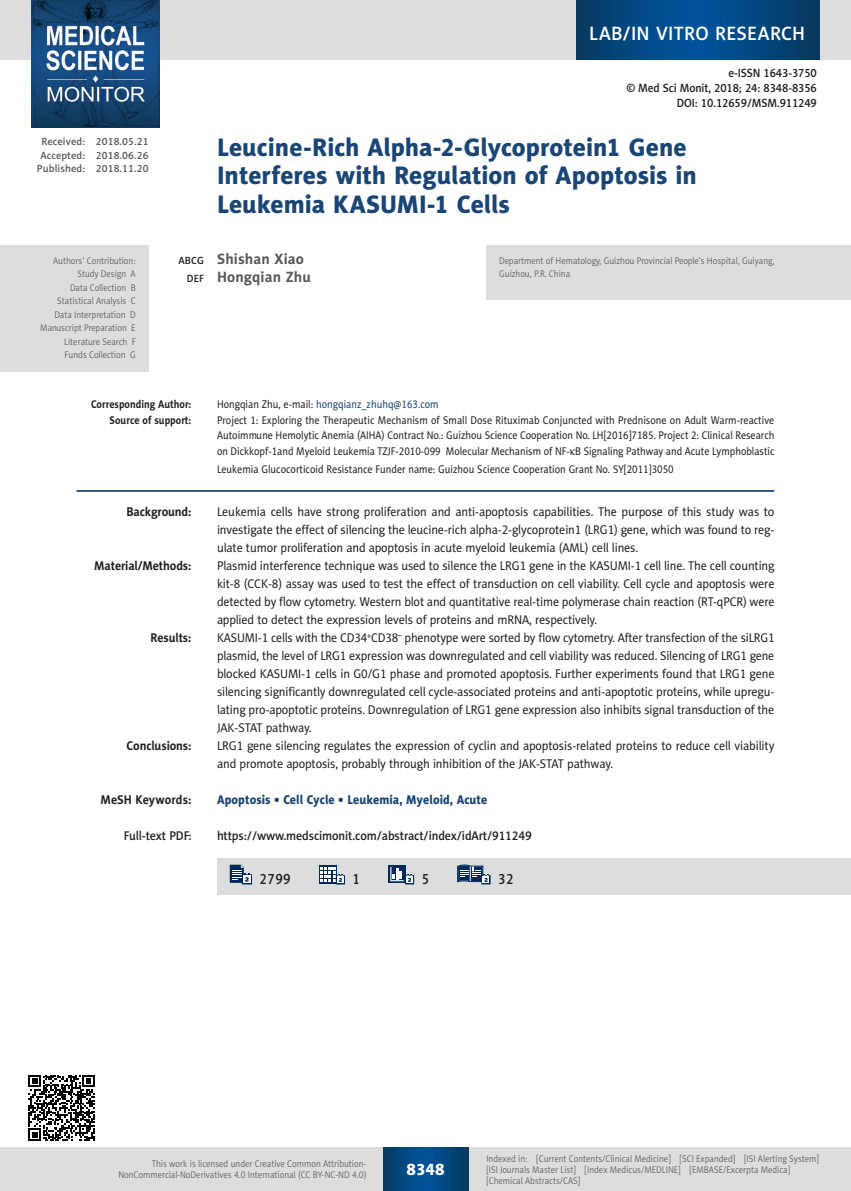
<style>
.page{position:relative;width:851px;height:1191px;background:#fff}
.page>*{position:absolute;margin:0;border:0;box-sizing:border-box;transform-origin:0 0}
.MSM_Tytul{font:25.5px/28.5px "Naomi Sans EFN Heavy";color:#1a4574}
.t1{font:19.5px "Naomi Sans EFN Medium";letter-spacing:.01em;color:#fff}
.t2{font:16.5px "Naomi Sans EFN Heavy";color:#fff}
.MSM_Autorzy{font:700 15px "Naomi Sans EFN";letter-spacing:.01em;color:#57585a}
.MSM_dane{font:15px "Naomi Sans EFN Medium";letter-spacing:.03em;color:#231f20;scale:.9 1}
.MSM_Summary_body{font:12.75px/18px "Naomi Sans EFN";letter-spacing:-.01em;color:#231f20;text-align:justify;scale:.95 1}
.MSM_Summary_body-2{font:12.75px/18px "Naomi Sans EFN";letter-spacing:-.01em;color:#231f20;text-align:justify;scale:.94 1}
.MSM_full_text_pdf{font:12.75px "Naomi Sans EFN Medium";letter-spacing:-.01em;color:#231f20;scale:.95 1}
.MSM_keywords{font:12.75px "Naomi Sans EFN Heavy";letter-spacing:.005em;color:#1a4574;scale:.95 1}
.MSM_Summary_body-3{font:700 12.75px "Naomi Sans EFN";letter-spacing:-.01em;color:#231f20;scale:.95 1}
.MSM_keywords-2{font:700 12.75px "Naomi Sans EFN";letter-spacing:.005em;color:#231f20;scale:.95 1}
.MSM_Summary_body-4{font:700 12.75px "Naomi Sans EFN";letter-spacing:-.01em;color:#231f20;scale:.94 1}
.MSM_full_text_pdf-2{font:12px "Naomi Sans EFN Medium";letter-spacing:-.01em;color:#231f20;scale:.95 1}
.MSM_Support{font:11.25px/15.8px "Naomi Sans EFN";color:#231f20;text-align:justify;scale:.9 1}
.MSM_Adres{font:11.25px "Naomi Sans EFN";color:#1a4574;scale:.9 1}
.MSM_Adres-2{font:700 11.25px "Naomi Sans EFN";color:#231f20;scale:.9 1}
.MSM_Support-2{font:700 11.25px "Naomi Sans EFN";color:#231f20;scale:.9 1}
.t3{font:10.5px "Naomi Sans EFN Medium";letter-spacing:.01em;color:#57585a}
.MSM_pagina_sygnatura{font:9.75px/11.2px "Naomi Sans EFN Light";color:#57585a;scale:.9 1}
.MSM_Afiliacja{font:9.75px/13.5px "Naomi Sans EFN Light";color:#57585a;scale:.9 1}
.s1{font-family:"Naomi Sans EFN Medium";font-weight:400;font-size:10.5px;color:#231f20}
.s2{color:#231f20}
.s3{font-family:"Standard Sym L"}
</style>
<div class="page">
<div style="left:217px;top:858px;width:633px;height:36px;background:#dcdddf"></div>
<svg style="left:230px;top:864px;width:22px;height:20px"></svg>
<div style="left:319px;top:865px;width:17px;height:18px;background:#00295c"></div>
<svg style="left:320px;top:866px;width:25px;height:18px"></svg>
<div style="left:388px;top:865px;width:18px;height:18px;background:#00295c"></div>
<svg style="left:390px;top:867px;width:24px;height:17px"></svg>
<svg style="left:457px;top:864px;width:33px;height:20px"></svg>
<hr style="left:77px;top:490px;width:697px;height:2px;background:#00295c">
<div style="left:0;top:246px;width:148px;height:126px;background:#dcdddf"></div>
<div style="left:486px;top:246px;width:364px;height:54px;background:#dcdddf"></div>
<svg style="left:28px;top:1075px;width:67px;height:66px"></svg>
<hr style="left:850px;top:0;width:1px;height:60px;background:#dcdddf">
<div style="left:0;top:1148px;width:850px;height:43px;background:#dcdddf"></div>
<svg style="left:383px;top:1147px;width:85px;height:43px;background:#02477e"></svg>
<div style="left:0;top:0;width:850px;height:60px;background:#dcdddf"></div>
<img style="left:32px;top:0;width:127px;height:128px">
<svg style="left:576px;top:0;width:243px;height:60px;background:#02477e"></svg>
<h2 class="t1" style="left:589px;top:22px;width:217px">LAB/IN VITRO RESEARCH</h2>
<p class="t3" style="left:41px;top:136px;width:109px">Received: 2018.05.21</p>
<p class="t3" style="left:40px;top:149px;width:110px">Accepted: 2018.06.26</p>
<p class="t3" style="left:37px;top:163px;width:113px">Published: 2018.11.20</p>
<p class="MSM_pagina_sygnatura" style="left:53px;top:255px;width:93px">Authors’ Contribution:</p>
<p class="MSM_pagina_sygnatura" style="left:77px;top:268px;width:66px">Study Design A</p>
<p class="MSM_pagina_sygnatura" style="left:70px;top:282px;width:74px">Data Collection B</p>
<p class="MSM_pagina_sygnatura" style="left:57px;top:295px;width:89px">Statistical Analysis C</p>
<p class="MSM_pagina_sygnatura" style="left:54px;top:309px;width:92px">Data Interpretation D</p>
<p class="MSM_pagina_sygnatura" style="left:40px;top:322px;width:107px">Manuscript Preparation E</p>
<p class="MSM_pagina_sygnatura" style="left:64px;top:336px;width:81px">Literature Search F</p>
<p class="MSM_pagina_sygnatura" style="left:65px;top:349px;width:80px">Funds Collection G</p>
<p class="MSM_full_text_pdf-2" style="left:728px;top:66px;width:95px">e-ISSN 1643-3750</p>
<p class="MSM_full_text_pdf-2" style="left:626px;top:81px;width:202px">© Med Sci Monit, 2018; 24: 8348-8356</p>
<p class="MSM_full_text_pdf-2" style="left:676px;top:96px;width:149px">DOI: 10.12659/MSM.911249</p>
<p class="MSM_Tytul" style="left:217px;top:132px;width:481px">Leucine-Rich Alpha-2-Glycoprotein1 Gene<br>Interferes with Regulation of Apoptosis in<br>Leukemia KASUMI-1 Cells</p>
<p class="MSM_Autorzy" style="left:178px;top:250px;width:127px"><span class="s1">ABCG</span> Shishan Xiao</p>
<p class="MSM_Autorzy" style="left:187px;top:268px;width:126px"><span class="s1">DEF</span> Hongqian Zhu</p>
<p class="MSM_Afiliacja" style="left:499px;top:254px;width:307px">Department of Hematology, Guizhou Provincial People’s Hospital, Guiyang,<br>Guizhou, P.R. China</p>
<p class="MSM_Adres-2" style="left:91px;top:397px;width:113px">Corresponding Author:</p>
<p class="MSM_Adres" style="left:217px;top:397px;width:248px"><span class="s2">Hongqian Zhu, e-mail:</span> hongqianz_zhuhq@163.com</p>
<p class="MSM_Support-2" style="left:110px;top:413px;width:92px">Source of support:</p>
<p class="MSM_Support" style="left:217px;top:412px;width:621px">Project 1: Exploring the Therapeutic Mechanism of Small Dose Rituximab Conjuncted with Prednisone on Adult Warm-reactive Autoimmune Hemolytic Anemia (AIHA) Contract No.: Guizhou Science Cooperation No. LH[2016]7185. Project 2: Clinical Research on Dickkopf-1and Myeloid Leukemia TZJF-2010-099 Molecular Mechanism of NF-<span class="s3">k</span>B Signaling Pathway and Acute Lymphoblastic</p>
<p class="MSM_Support" style="left:217px;top:461px;width:509px">Leukemia Glucocorticoid Resistance Funder name: Guizhou Science Cooperation Grant No. SY[2011]3050</p>
<p class="MSM_Summary_body-3" style="left:126px;top:504px;width:70px">Background:</p>
<p class="MSM_Summary_body" style="left:217px;top:503px;width:588px">Leukemia cells have strong proliferation and anti-apoptosis capabilities. The purpose of this study was to investigate the effect of silencing the leucine-rich alpha-2-glycoprotein1 (LRG1) gene, which was found to reg&shy;ulate tumor proliferation and apoptosis in acute myeloid leukemia (AML) cell lines.</p>
<p class="MSM_Summary_body-3" style="left:94px;top:558px;width:104px">Material/Methods:</p>
<p class="MSM_Summary_body" style="left:217px;top:557px;width:588px">Plasmid interference technique was used to silence the LRG1 gene in the KASUMI-1 cell line. The cell counting kit-8 (CCK-8) assay was used to test the effect of transduction on cell viability. Cell cycle and apoptosis were detected by flow cytometry. Western blot and quantitative real-time polymerase chain reaction (RT-qPCR) were applied to detect the expression levels of proteins and mRNA, respectively.</p>
<p class="MSM_Summary_body-4" style="left:150px;top:630px;width:45px">Results:</p>
<p class="MSM_Summary_body-2" style="left:217px;top:629px;width:594px">KASUMI-1 cells with the CD34<sup>+</sup>CD38<sup>–</sup> phenotype were sorted by flow cytometry. After transfection of the siLRG1 plasmid, the level of LRG1 expression was downregulated and cell viability was reduced. Silencing of LRG1 gene blocked KASUMI-1 cells in G0/G1 phase and promoted apoptosis. Further experiments found that LRG1 gene silencing significantly downregulated cell cycle-associated proteins and anti-apoptotic proteins, while upregu&shy;lating pro-apoptotic proteins. Downregulation of LRG1 gene expression also inhibits signal transduction of the JAK-STAT pathway.</p>
<p class="MSM_Summary_body-3" style="left:127px;top:738px;width:70px">Conclusions:</p>
<p class="MSM_Summary_body" style="left:217px;top:737px;width:588px">LRG1 gene silencing regulates the expression of cyclin and apoptosis-related proteins to reduce cell viability and promote apoptosis, probably through inhibition of the JAK-STAT pathway.</p>
<p class="MSM_keywords-2" style="left:100px;top:792px;width:97px">MeSH Keywords:</p>
<p class="MSM_keywords" style="left:217px;top:792px;width:286px">Apoptosis • Cell Cycle • Leukemia, Myeloid, Acute</p>
<p class="MSM_full_text_pdf" style="left:124px;top:828px;width:73px">Full-text PDF:</p>
<p class="MSM_full_text_pdf" style="left:217px;top:828px;width:333px">https://www.medscimonit.com/abstract/index/idArt/911249</p>
<p class="MSM_dane" style="left:259px;top:870px;width:36px">2799</p>
<p class="MSM_dane" style="left:352px;top:870px;width:10px">1</p>
<p class="MSM_dane" style="left:421px;top:870px;width:10px">5</p>
<p class="MSM_dane" style="left:498px;top:870px;width:19px">32</p>
<p class="MSM_pagina_sygnatura" style="left:118px;top:1158px;width:277px;text-align:right">This work is licensed under Creative Common Attribution-<br>NonCommercial-NoDerivatives 4.0 International (CC BY-NC-ND 4.0)</p>
<p class="t2" style="left:406px;top:1159px;width:40px">8348</p>
<p class="MSM_pagina_sygnatura" style="left:486px;top:1152px;width:371px">Indexed in: [Current Contents/Clinical Medicine] [SCI Expanded] [ISI Alerting System] [ISI Journals Master List] [Index Medicus/MEDLINE] [EMBASE/Excerpta Medica] [Chemical Abstracts/CAS]</p>
</div>
